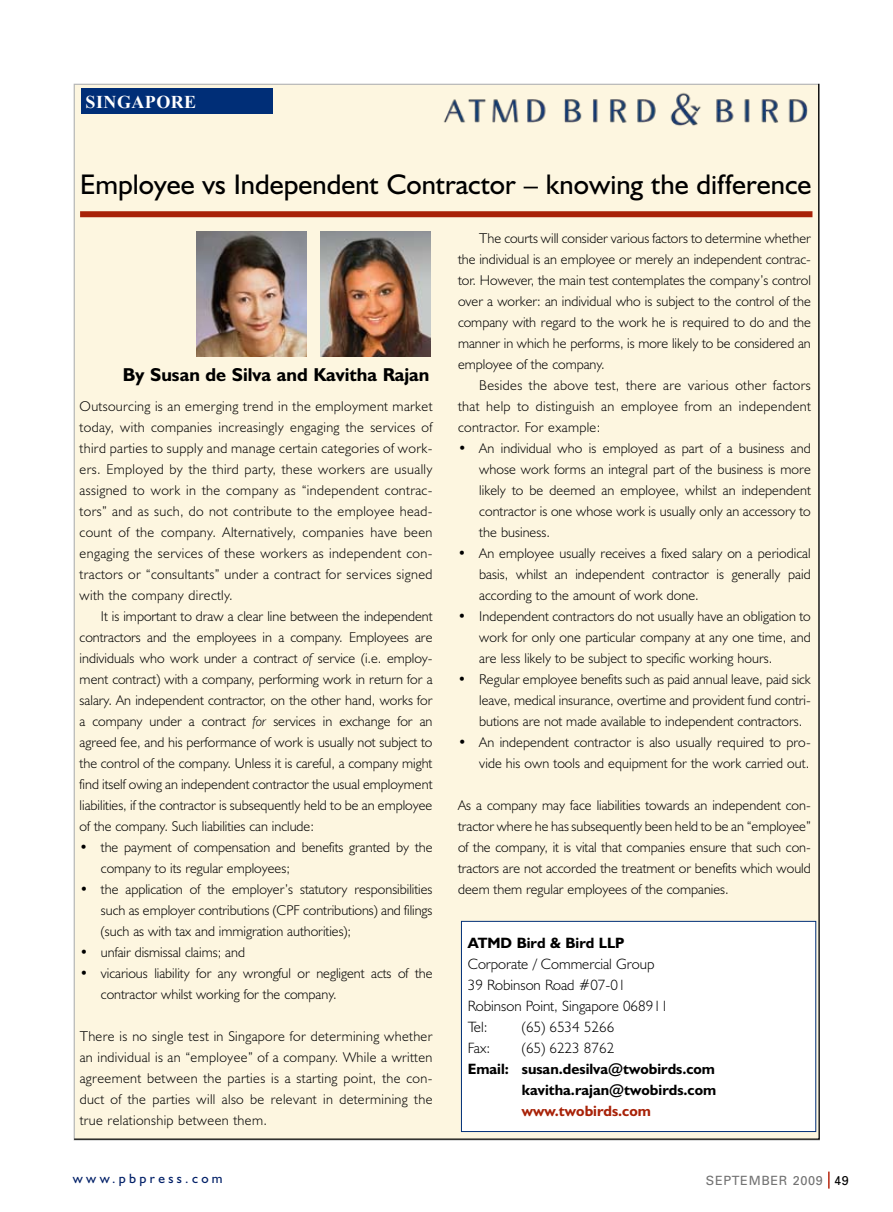
<style>
.page{position:relative;width:893px;height:1212px;background:#fff}
.page>*{position:absolute;margin:0;border:0;box-sizing:border-box;transform-origin:0 0}
.t1{font:28.5px "Humanist 521 BT";color:#000}
.t2{font:700 18.75px "Humanist 521 BT";color:#000}
.t3{font:700 18px "Times New Roman";letter-spacing:.025em;color:#fff}
.t4{font:300 15px/21px "Humanist 521 BT";color:#000}
.t5{font:700 15px/21px "Humanist 521 BT";color:#000;text-align:right}
.t6{font:700 15px "Humanist 521 BT";color:#a82208}
.t7{font:300 14.25px/21px "Humanist 521 BT";color:#000;text-align:justify}
.t8{font:13.5px "Humanist 521 BT";letter-spacing:.25em;color:#001f67}
.t9{font:12.75px "Univers";letter-spacing:.05em;color:#727272}
.s1{font-style:italic}
.s2{color:#000}
</style>
<div class="page">
<svg style="left:828px;top:1171px;width:2px;height:17px"></svg>
<div style="left:73px;top:83px;width:747px;height:1057px;background:#fdf6e0"></div>
<div style="left:81px;top:88px;width:191px;height:26px;background:#002e77"></div>
<div style="left:461px;top:921px;width:355px;height:210px;background:#fff"></div>
<div style="left:461px;top:921px;width:355px;height:211px;border:1px solid #002e77"></div>
<img style="left:432px;top:85px;width:386px;height:53px">
<div style="left:80px;top:211px;width:732px;height:6px;background:#a82208"></div>
<img style="left:320px;top:231px;width:110px;height:125px">
<img style="left:197px;top:231px;width:110px;height:125px">
<p class="t3" style="left:86px;top:92px;width:112px">SINGAPORE</p>
<h1 class="t1" style="left:80px;top:167px;width:733px">Employee vs Independent Contractor – knowing the difference</h1>
<h2 class="t2" style="left:123px;top:363px;width:308px">By Susan de Silva and Kavitha Rajan</h2>
<p class="t7" style="left:80px;top:395px;width:354px">Outsourcing is an emerging trend in the employment market today, with companies increasingly engaging the services of third parties to supply and manage certain categories of work&shy;ers. Employed by the third party, these workers are usually assigned to work in the company as “independent contrac&shy;tors” and as such, do not contribute to the employee head&shy;count of the company. Alternatively, companies have been engaging the services of these workers as independent con&shy;tractors or “consultants” under a contract for services signed with the company directly.</p>
<p class="t7" style="left:80px;top:605px;width:354px;text-indent:21px">It is important to draw a clear line between the independent contractors and the employees in a company. Employees are individuals who work under a contract <span class="s1">of</span> service (i.e. employ&shy;ment contract) with a company, performing work in return for a salary. An independent contractor, on the other hand, works for a company under a contract <span class="s1">for</span> services in exchange for an agreed fee, and his performance of work is usually not subject to the control of the company. Unless it is careful, a company might find itself owing an independent contractor the usual employment liabilities, if the contractor is subsequently held to be an employee of the company. Such liabilities can include:</p>
<p class="t7" style="left:101px;top:837px;width:333px;text-indent:-21px">• the payment of compensation and benefits granted by the company to its regular employees;</p>
<p class="t7" style="left:101px;top:879px;width:333px;text-indent:-21px">• the application of the employer’s statutory responsibilities such as employer contributions (CPF contributions) and filings (such as with tax and immigration authorities);</p>
<p class="t7" style="left:80px;top:942px;width:167px">• unfair dismissal claims; and</p>
<p class="t7" style="left:101px;top:963px;width:333px;text-indent:-21px">• vicarious liability for any wrongful or negligent acts of the contractor whilst working for the company.</p>
<p class="t7" style="left:80px;top:1026px;width:354px">There is no single test in Singapore for determining whether an individual is an “employee” of a company. While a written agreement between the parties is a starting point, the con&shy;duct of the parties will also be relevant in determining the true relationship between them.</p>
<p class="t7" style="left:458px;top:228px;width:354px;text-indent:21px">The courts will consider various factors to determine whether the individual is an employee or merely an independent contrac&shy;tor. However, the main test contemplates the company’s control over a worker: an individual who is subject to the control of the company with regard to the work he is required to do and the manner in which he performs, is more likely to be considered an employee of the company.</p>
<p class="t7" style="left:458px;top:375px;width:354px;text-indent:21px">Besides the above test, there are various other factors that help to distinguish an employee from an independent contractor. For example:</p>
<p class="t7" style="left:479px;top:438px;width:333px;text-indent:-21px">• An individual who is employed as part of a business and whose work forms an integral part of the business is more likely to be deemed an employee, whilst an independent contractor is one whose work is usually only an accessory to the business.</p>
<p class="t7" style="left:479px;top:543px;width:333px;text-indent:-21px">• An employee usually receives a fixed salary on a periodical basis, whilst an independent contractor is generally paid according to the amount of work done.</p>
<p class="t7" style="left:479px;top:606px;width:333px;text-indent:-21px">• Independent contractors do not usually have an obligation to work for only one particular company at any one time, and are less likely to be subject to specific working hours.</p>
<p class="t7" style="left:479px;top:669px;width:333px;text-indent:-21px">• Regular employee benefits such as paid annual leave, paid sick leave, medical insurance, overtime and provident fund contri&shy;butions are not made available to independent contractors.</p>
<p class="t7" style="left:458px;top:732px;width:354px;text-align:right">• An independent contractor is also usually required to pro&shy;vide his own tools and equipment for the work carried out.</p>
<p class="t7" style="left:458px;top:795px;width:354px">As a company may face liabilities towards an independent con&shy;tractor where he has subsequently been held to be an “employee” of the company, it is vital that companies ensure that such con&shy;tractors are not accorded the treatment or benefits which would deem them regular employees of the companies.</p>
<p class="t5" style="left:468px;top:932px;width:158px">ATMD Bird &amp; Bird LLP</p>
<p class="t4" style="left:468px;top:953px;width:202px">Corporate / Commercial Group<br>39 Robinson Road #07-01<br>Robinson Point, Singapore 068911<br>Tel:</p>
<p class="t4" style="left:522px;top:1016px;width:94px">(65) 6534 5266</p>
<p class="t4" style="left:468px;top:1037px;width:24px">Fax:</p>
<p class="t4" style="left:522px;top:1037px;width:94px">(65) 6223 8762</p>
<p class="t5" style="left:468px;top:1058px;width:250px">Email: susan.desilva@twobirds.com kavitha.rajan@twobirds.com</p>
<p class="t6" style="left:522px;top:1102px;width:131px">www.twobirds.com</p>
<p class="t8" style="left:73px;top:1170px;width:151px">www.pbpress.com</p>
<p class="t9" style="left:706px;top:1172px;width:145px">SEPTEMBER 2009 <span class="s2">49</span></p>
</div>
